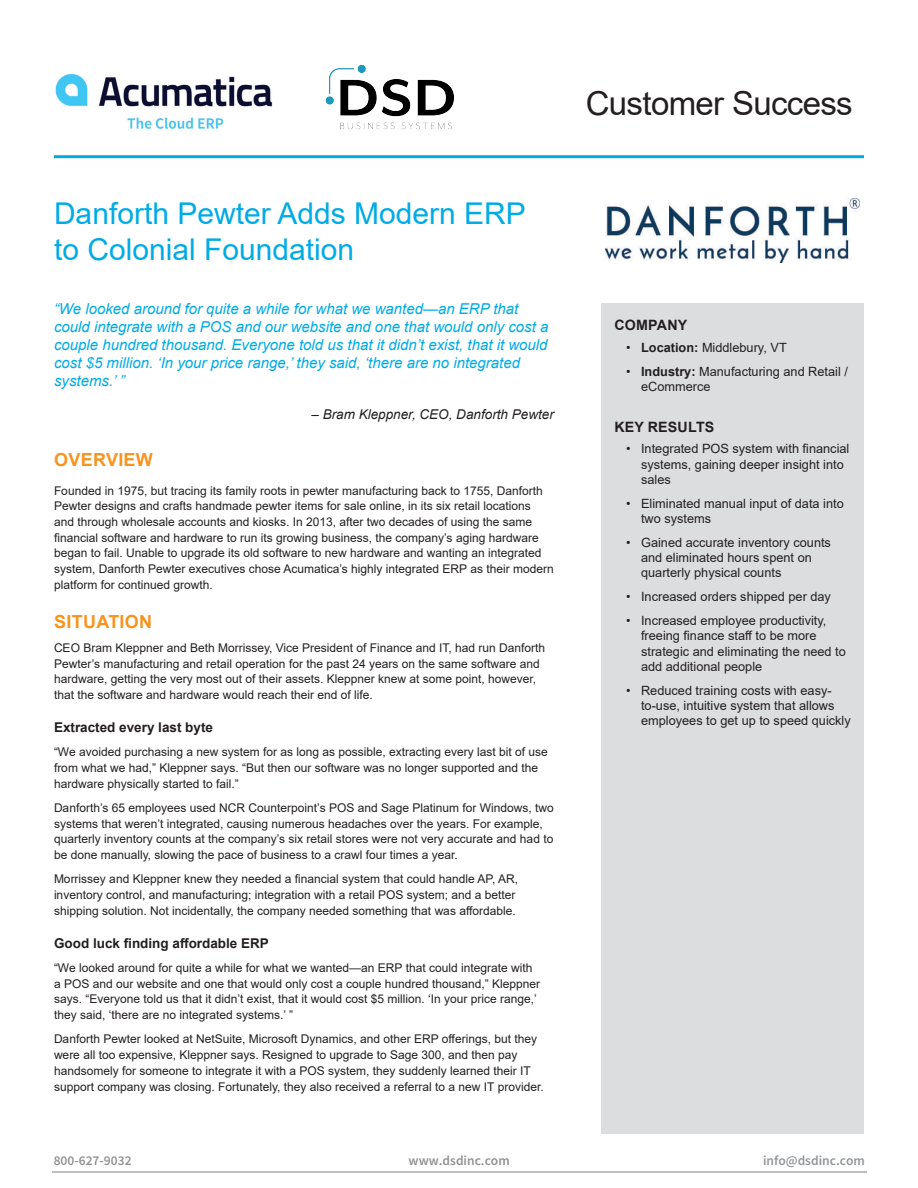
<style>
.page{position:relative;width:918px;height:1188px;background:#fff}
.page>*{position:absolute;margin:0;border:0;box-sizing:border-box;transform-origin:0 0}
.t1{font:33px "Arial";letter-spacing:-.02em;color:#231f20}
.Heading_1{font:30px/36px "Arial";color:#00abe6}
.Heading_2{font:700 18px "Arial";letter-spacing:.015em;color:#f7941f}
.t2{font:italic 15px/18px "Arial";color:#00abe6}
.Side_bar_heading_1{font:700 14.25px "Arial";letter-spacing:.015em;color:#231f20}
.Heading_3{font:700 13.5px "Arial";color:#231f20}
.t3{font:italic 13.5px "Arial";color:#231f20}
.t4{font:600 13.5px "Source Sans Pro";color:#939698}
.t5{font:600 13.5px "Source Sans Pro";color:#919191}
.t6{font:600 13.5px "Source Sans Pro";color:#929193}
.t7{font:12.75px/15.3px "Arial";color:#231f20}
.Body_Text{font:12px/15.8px "Arial";color:#231f20}
.s1{font-weight:700}
</style>
<div class="page">
<hr style="left:54px;top:155px;width:810px;height:3px;background:#00abe6">
<img style="left:55px;top:74px;width:218px;height:55px">
<div style="left:601px;top:303px;width:263px;height:831px;background:#dcdddf"></div>
<img style="left:606px;top:199px;width:254px;height:64px">
<hr style="left:52px;top:1172px;width:814px;height:1px;background:#bfbfbf">
<hr style="left:52px;top:1171px;width:814px;height:1px;background:#bfbfbf">
<img style="left:325px;top:64px;width:129px;height:66px">
<h1 class="t1" style="left:586px;top:80px;width:269px">Customer Success</h1>
<p class="Heading_1" style="left:54px;top:195px;width:473px">Danforth Pewter Adds Modern ERP to Colonial Foundation</p>
<p class="t2" style="left:54px;top:300px;width:496px">“We looked around for quite a while for what we wanted—an ERP that could integrate with a POS and our website and one that would only cost a couple hundred thousand. Everyone told us that it didn’t exist, that it would cost $5 million. ‘In your price range,’ they said, ‘there are no integrated systems.’ ”</p>
<p class="t3" style="left:312px;top:406px;width:244px">– Bram Kleppner, CEO, Danforth Pewter</p>
<p class="Heading_2" style="left:54px;top:447px;width:100px">OVERVIEW</p>
<p class="Body_Text" style="left:54px;top:482px;width:501px">Founded in 1975, but tracing its family roots in pewter manufacturing back to 1755, Danforth Pewter designs and crafts handmade pewter items for sale online, in its six retail locations and through wholesale accounts and kiosks. In 2013, after two decades of using the same financial software and hardware to run its growing business, the company’s aging hardware began to fail. Unable to upgrade its old software to new hardware and wanting an integrated system, Danforth Pewter executives chose Acumatica’s highly integrated ERP as their modern platform for continued growth.</p>
<p class="Heading_2" style="left:54px;top:609px;width:99px">SITUATION</p>
<p class="Body_Text" style="left:54px;top:640px;width:493px">CEO Bram Kleppner and Beth Morrissey, Vice President of Finance and IT, had run Danforth Pewter’s manufacturing and retail operation for the past 24 years on the same software and hardware, getting the very most out of their assets. Kleppner knew at some point, however, that the software and hardware would reach their end of life.</p>
<p class="Heading_3" style="left:54px;top:718px;width:161px">Extracted every last byte</p>
<p class="Body_Text" style="left:54px;top:744px;width:495px">“We avoided purchasing a new system for as long as possible, extracting every last bit of use from what we had,” Kleppner says. “But then our software was no longer supported and the hardware physically started to fail.”</p>
<p class="Body_Text" style="left:54px;top:800px;width:501px">Danforth’s 65 employees used NCR Counterpoint’s POS and Sage Platinum for Windows, two systems that weren’t integrated, causing numerous headaches over the years. For example, quarterly inventory counts at the company’s six retail stores were not very accurate and had to be done manually, slowing the pace of business to a crawl four times a year.</p>
<p class="Body_Text" style="left:54px;top:871px;width:466px">Morrissey and Kleppner knew they needed a financial system that could handle AP, AR, inventory control, and manufacturing; integration with a retail POS system; and a better shipping solution. Not incidentally, the company needed something that was affordable.</p>
<p class="Heading_3" style="left:54px;top:933px;width:216px">Good luck finding affordable ERP</p>
<p class="Body_Text" style="left:54px;top:960px;width:488px">“We looked around for quite a while for what we wanted—an ERP that could integrate with a POS and our website and one that would only cost a couple hundred thousand,” Kleppner says. “Everyone told us that it didn’t exist, that it would cost $5 million. ‘In your price range,’ they said, ‘there are no integrated systems.’ ”</p>
<p class="Body_Text" style="left:54px;top:1031px;width:491px">Danforth Pewter looked at NetSuite, Microsoft Dynamics, and other ERP offerings, but they were all too expensive, Kleppner says. Resigned to upgrade to Sage 300, and then pay handsomely for someone to integrate it with a POS system, they suddenly learned their IT support company was closing. Fortunately, they also received a referral to a new IT provider.</p>
<p class="Side_bar_heading_1" style="left:614px;top:315px;width:75px">COMPANY</p>
<p class="t7" style="left:626px;top:339px;width:162px">• <span class="s1">Location:</span> Middlebury, VT</p>
<p class="t7" style="left:641px;top:364px;width:208px;text-indent:-15px">• <span class="s1">Industry:</span> Manufacturing and Retail / eCommerce</p>
<p class="Side_bar_heading_1" style="left:614px;top:417px;width:102px">KEY RESULTS</p>
<p class="t7" style="left:641px;top:441px;width:210px;text-indent:-15px">• Integrated POS system with financial systems, gaining deeper insight into sales</p>
<p class="t7" style="left:641px;top:495px;width:204px;text-indent:-15px">• Eliminated manual input of data into two systems</p>
<p class="t7" style="left:641px;top:535px;width:191px;text-indent:-15px">• Gained accurate inventory counts and eliminated hours spent on quarterly physical counts</p>
<p class="t7" style="left:626px;top:589px;width:206px">• Increased orders shipped per day</p>
<p class="t7" style="left:641px;top:613px;width:206px;text-indent:-15px">• Increased employee productivity, freeing finance staff to be more strategic and eliminating the need to add additional people</p>
<p class="t7" style="left:641px;top:682px;width:211px;text-indent:-15px">• Reduced training costs with easy&shy;to-use, intuitive system that allows employees to get up to speed quickly</p>
<p class="t6" style="left:54px;top:1151px;width:79px">800-627-9032</p>
<p class="t5" style="left:409px;top:1152px;width:103px">www.dsdinc.com</p>
<p class="t4" style="left:763px;top:1152px;width:103px">info@dsdinc.com</p>
</div>
